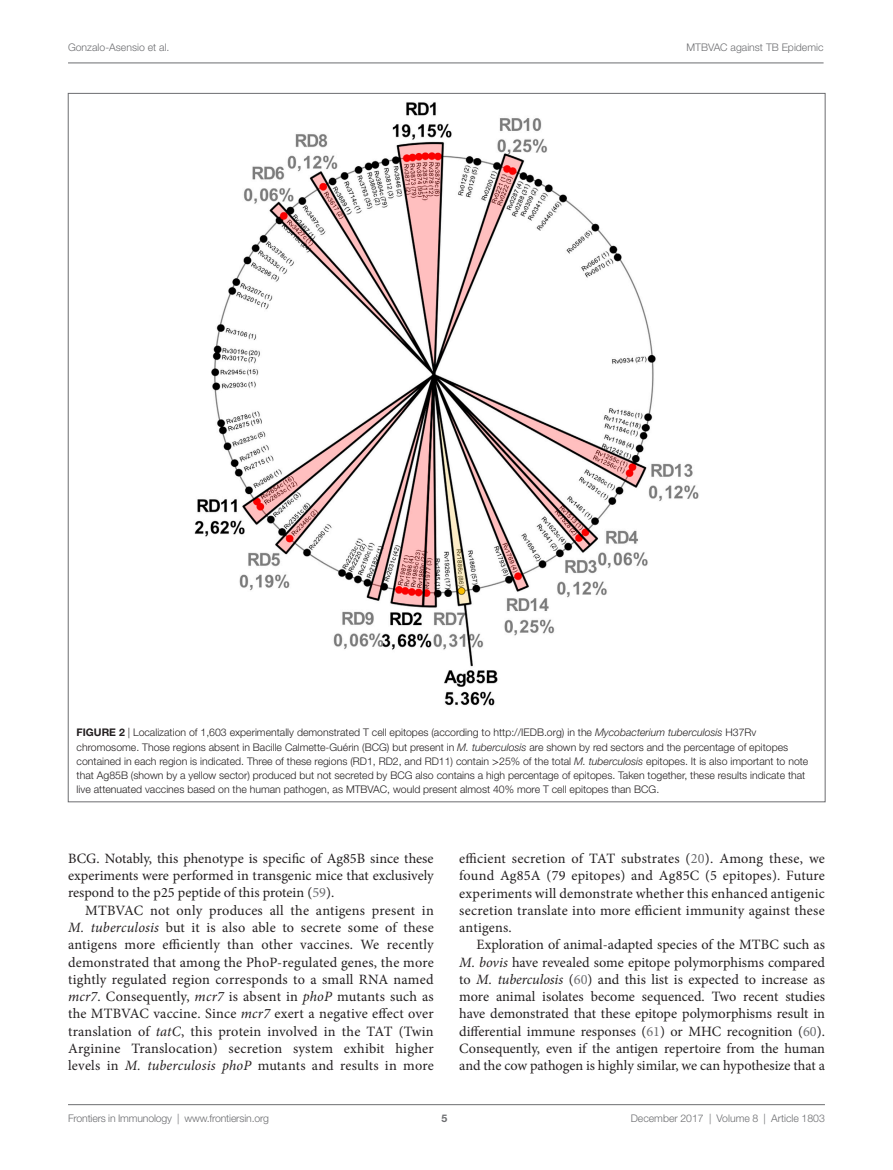
<style>
.page{position:relative;width:893px;height:1170px;background:#fff}
.page>*{position:absolute;margin:0;border:0;box-sizing:border-box;transform-origin:0 0}
.t1{font:14.25px/17.2px "Minion Pro";letter-spacing:.005em;color:#231f20;text-align:justify}
.t2{font:300 10.5px/14.2px "Helvetica Neue LT Std";color:#231f20}
.t3{font:300 10.5px "Helvetica Neue LT Std";color:#6c6d70}
.t4{font:700 10.5px "Helvetica Neue LT Std";color:#231f20}
.t5{font:700 10.5px "Helvetica Neue LT Std";color:#6c6d70}
.s1{font-weight:700}
.s2{font-style:italic}
.s3{font-family:"STIX General";font-weight:400}
.s4{color:#6c6d70}
</style>
<div class="page">
<img style="left:194px;top:102px;width:505px;height:604px">
<hr style="left:68px;top:1104px;width:757px;height:1px;background:#6c6d70">
<hr style="left:68px;top:63px;width:755px;height:1px;background:#6c6d70">
<p class="t3" style="left:68px;top:41px;width:103px">Gonzalo-Asensio et al.</p>
<p class="t3" style="left:686px;top:41px;width:139px">MTBVAC against TB Epidemic</p>
<p class="t2" style="left:77px;top:725px;width:733px;text-indent:33px"><span class="s1">E 2</span> | Localization of 1,603 experimentally demonstrated T cell epitopes (according to http://IEDB.org) in the <span class="s2">Mycobacterium tuberculosis</span> H37Rv chromosome. Those regions absent in Bacille Calmette-Guérin (BCG) but present in <span class="s2">M. tuberculosis</span> are shown by red sectors and the percentage of epitopes contained in each region is indicated. Three of these regions (RD1, RD2, and RD11) contain <span class="s3">&gt;</span>25% of the total <span class="s2">M. tuberculosis</span> epitopes. It is also important to note that Ag85B (shown by a yellow sector) produced but not secreted by BCG also contains a high percentage of epitopes. Taken together, these results indicate that live attenuated vaccines based on the human pathogen, as MTBVAC, would present almost 40% more T cell epitopes than BCG.</p>
<p class="t4" style="left:77px;top:726px;width:18px">FIGUR</p>
<p class="t1" style="left:68px;top:849px;width:367px">BCG. Notably, this phenotype is specific of Ag85B since these experiments were performed in transgenic mice that exclusively respond to the p25 peptide of this protein (<span class="s4">59</span>).</p>
<p class="t1" style="left:68px;top:901px;width:367px;text-indent:17px">MTBVAC not only produces all the antigens present in <span class="s2">M. tuberculosis</span> but it is also able to secrete some of these antigens more efficiently than other vaccines. We recently demonstrated that among the PhoP-regulated genes, the more tightly regulated region corresponds to a small RNA named <span class="s2">mcr7</span>. Consequently, <span class="s2">mcr7</span> is absent in <span class="s2">phoP</span> mutants such as the MTBVAC vaccine. Since <span class="s2">mcr7</span> exert a negative effect over translation of <span class="s2">tatC</span>, this protein involved in the TAT (Twin Arginine Translocation) secretion system exhibit higher levels in <span class="s2">M. tuberculosis phoP</span> mutants and results in more</p>
<p class="t1" style="left:459px;top:849px;width:367px">efficient secretion of TAT substrates (<span class="s4">20</span>). Among these, we found Ag85A (79 epitopes) and Ag85C (5 epitopes). Future experiments will demonstrate whether this enhanced antigenic secretion translate into more efficient immunity against these antigens.</p>
<p class="t1" style="left:459px;top:936px;width:367px;text-indent:17px">Exploration of animal-adapted species of the MTBC such as <span class="s2">M. bovis</span> have revealed some epitope polymorphisms compared to <span class="s2">M. tuberculosis</span> (<span class="s4">60</span>) and this list is expected to increase as more animal isolates become sequenced. Two recent studies have demonstrated that these epitope polymorphisms result in differential immune responses (<span class="s4">61</span>) or MHC recognition (<span class="s4">60</span>).<br>Consequently, even if the antigen repertoire from the human and the cow pathogen is highly similar, we can hypothesize that a</p>
<p class="t3" style="left:68px;top:1111px;width:203px">Frontiers in Immunology | www.frontiersin.org</p>
<p class="t3" style="left:631px;top:1111px;width:196px">December 2017 | Volume 8 | Article 1803</p>
<p class="t5" style="left:441px;top:1111px;width:7px">5</p>
</div>
